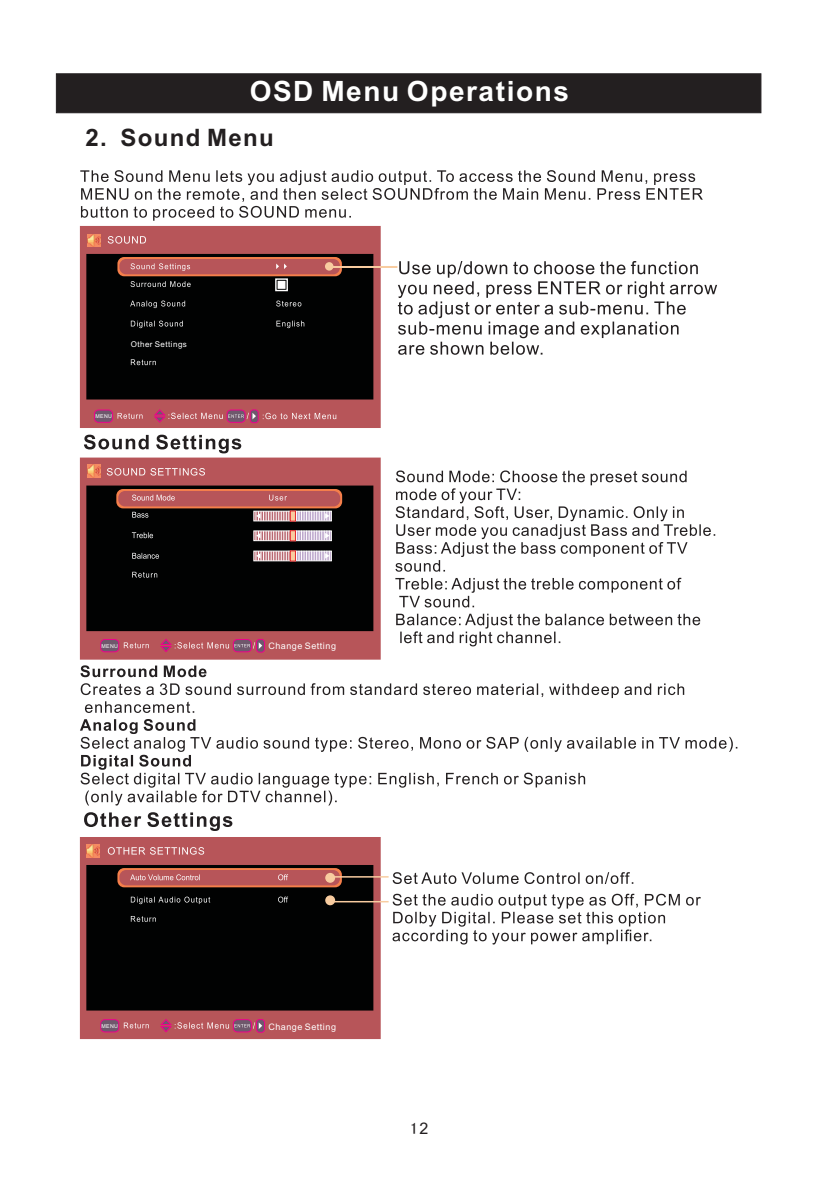
<style>
.page{position:relative;width:840px;height:1191px;background:#fff}
.page>*{position:absolute;margin:0;border:0;box-sizing:border-box;transform-origin:0 0}
.t1{font:700 28px "Arial";letter-spacing:.055em;color:#fff}
.t2{font:700 24px "Arial";letter-spacing:.055em;color:#231f20}
.t3{font:16px "Sim Hei";color:#231f20}
.t4{font:9px "Arial";letter-spacing:.055em;color:#fff}
.t5{font:8px "Arial";letter-spacing:.055em;color:#fff}
.t6{font:5.4px "Arial";letter-spacing:.055em;color:#fff}
.s1{font-family:"Arial"}
</style>
<div class="page">
<div style="left:56px;top:73px;width:705px;height:40px;background:#231f20"></div>
<svg style="left:80px;top:170px;width:622px;height:51px"></svg>
<div style="left:80px;top:457px;width:300px;height:202px;background:#b75559"></div>
<div style="left:86px;top:485px;width:287px;height:146px;background:#010202"></div>
<svg style="left:107px;top:468px;width:98px;height:7px"></svg>
<svg style="left:132px;top:532px;width:21px;height:6px"></svg>
<svg style="left:132px;top:553px;width:27px;height:6px"></svg>
<svg style="left:88px;top:465px;width:13px;height:13px"></svg>
<svg style="left:116px;top:489px;width:226px;height:32px"></svg>
<div style="left:253px;top:530px;width:42px;height:11px;border:1px solid #fff"></div>
<svg style="left:255px;top:530px;width:77px;height:11px"></svg>
<div style="left:253px;top:551px;width:42px;height:10px;border:1px solid #fff"></div>
<svg style="left:255px;top:550px;width:77px;height:11px"></svg>
<div style="left:80px;top:226px;width:300px;height:202px;background:#b75559"></div>
<div style="left:86px;top:254px;width:287px;height:145px;background:#010202"></div>
<svg style="left:108px;top:236px;width:38px;height:8px"></svg>
<svg style="left:87px;top:234px;width:13px;height:13px"></svg>
<svg style="left:84px;top:434px;width:157px;height:19px"></svg>
<svg style="left:395px;top:470px;width:319px;height:176px"></svg>
<svg style="left:80px;top:665px;width:657px;height:140px"></svg>
<svg style="left:84px;top:812px;width:148px;height:19px"></svg>
<div style="left:80px;top:837px;width:300px;height:202px;background:#b75559"></div>
<div style="left:86px;top:865px;width:287px;height:145px;background:#010202"></div>
<svg style="left:108px;top:847px;width:96px;height:7px"></svg>
<svg style="left:87px;top:845px;width:12px;height:12px"></svg>
<svg style="left:131px;top:896px;width:79px;height:8px"></svg>
<svg style="left:278px;top:896px;width:10px;height:6px"></svg>
<div style="left:326px;top:896px;width:8px;height:8px;background:#f8cca0;border-radius:50%"></div>
<div style="left:325px;top:895px;width:10px;height:10px;border:1px solid #f8cca0;border-radius:50%"></div>
<svg style="left:117px;top:868px;width:516px;height:19px"></svg>
<svg style="left:331px;top:893px;width:369px;height:51px"></svg>
<svg style="left:117px;top:257px;width:599px;height:108px"></svg>
<svg style="left:132px;top:572px;width:25px;height:5px"></svg>
<svg style="left:131px;top:916px;width:25px;height:5px"></svg>
<svg style="left:154px;top:410px;width:182px;height:13px"></svg>
<svg style="left:94px;top:410px;width:48px;height:13px"></svg>
<svg style="left:160px;top:639px;width:105px;height:14px"></svg>
<svg style="left:100px;top:639px;width:49px;height:13px"></svg>
<svg style="left:160px;top:1019px;width:105px;height:14px"></svg>
<svg style="left:100px;top:1019px;width:49px;height:13px"></svg>
<h1 class="t1" style="left:249px;top:80px;width:320px">OSD Menu Operations</h1>
<h2 class="t2" style="left:86px;top:129px;width:189px">2. Sound Menu</h2>
<p class="t5" style="left:131px;top:341px;width:58px">Other Settings</p>
<p class="t6" style="left:95px;top:414px;width:18px">MENU</p>
<p class="t6" style="left:101px;top:644px;width:18px">MENU</p>
<p class="t4" style="left:268px;top:643px;width:69px">Change Setting</p>
<p class="t6" style="left:101px;top:1024px;width:18px">MENU</p>
<p class="t4" style="left:268px;top:1023px;width:69px">Change Setting</p>
<h3 class="t3" style="left:410px;top:1120px;width:20px">1<span class="s1">2</span></h3>
</div>
